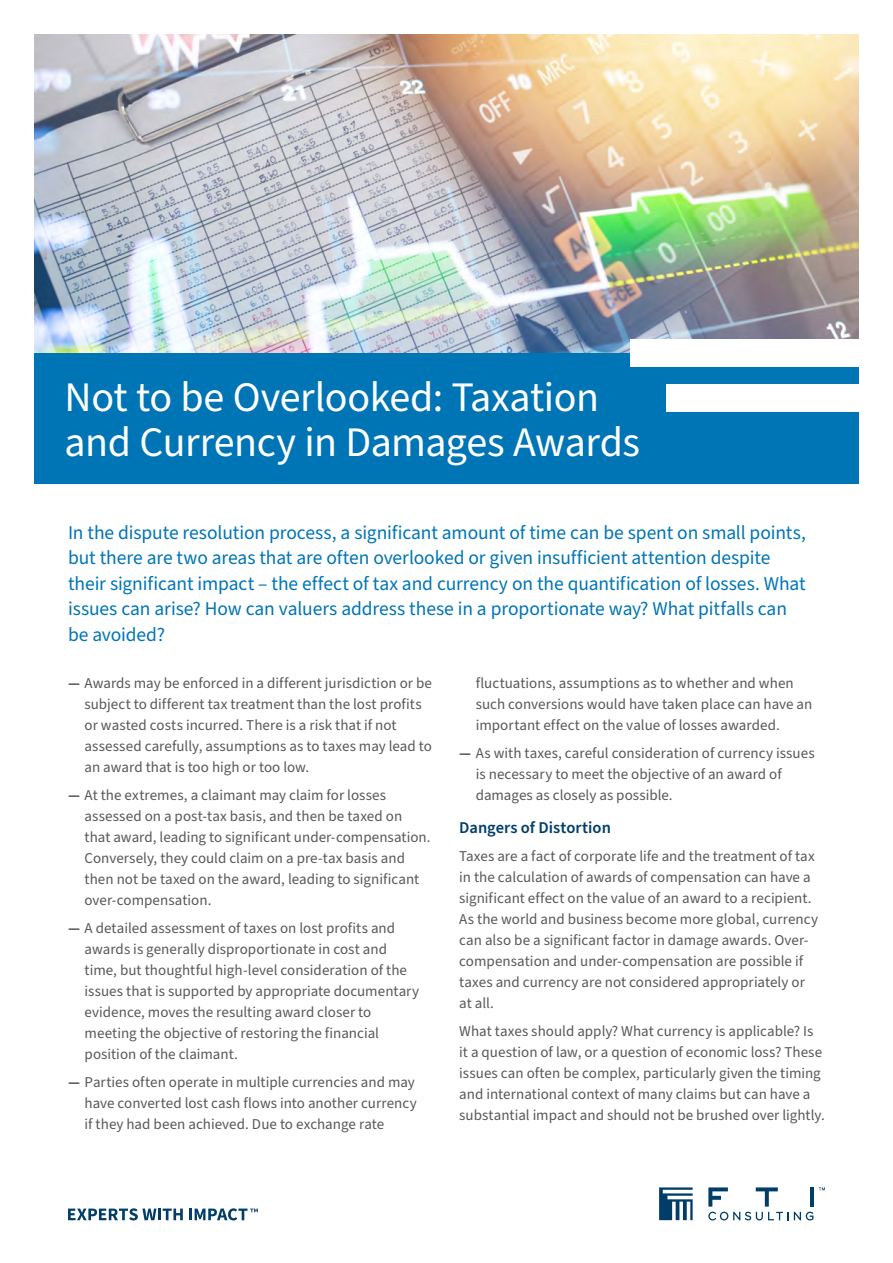
<style>
.page{position:relative;width:893px;height:1263px;background:#fff}
.page>*{position:absolute;margin:0;border:0;box-sizing:border-box;transform-origin:0 0}
.Headline{font:42px/45px "Source Sans Pro";letter-spacing:-.015em;color:#fff}
.Intro{font:19.5px/25.5px "Source Sans Pro";letter-spacing:-.005em;color:#0075b6}
.Subhead{font:600 16.5px "Source Sans Pro";color:#003e69}
.Body_Copy{font:15px/21px "Source Sans Pro";color:#57585a}
.s1{font-weight:700}
</style>
<div class="page">
<svg style="left:68px;top:1208px;width:115px;height:12px"></svg>
<svg style="left:189px;top:1208px;width:69px;height:12px"></svg>
<svg style="left:659px;top:1187px;width:34px;height:33px"></svg>
<svg style="left:708px;top:1212px;width:105px;height:8px"></svg>
<svg style="left:819px;top:1187px;width:6px;height:3px"></svg>
<svg style="left:756px;top:1187px;width:22px;height:19px"></svg>
<hr style="left:810px;top:1187px;width:4px;height:19px;background:#003e69">
<svg style="left:708px;top:1187px;width:20px;height:19px"></svg>
<img style="left:34px;top:34px;width:825px;height:319px">
<div style="left:34px;top:353px;width:825px;height:130px;background:#0075b6"></div>
<div style="left:630px;top:339px;width:229px;height:28px;background:#fff"></div>
<div style="left:666px;top:385px;width:193px;height:27px;background:#fff"></div>
<p class="Headline" style="left:65px;top:376px;width:577px">Not to be Overlooked: Taxation and Currency in Damages Awards</p>
<p class="Intro" style="left:68px;top:520px;width:739px">In the dispute resolution process, a significant amount of time can be spent on small points, but there are two areas that are often overlooked or given insufficient attention despite their significant impact – the effect of tax and currency on the quantification of losses. What issues can arise? How can valuers address these in a proportionate way? What pitfalls can be avoided?</p>
<p class="Body_Copy" style="left:85px;top:673px;width:349px;text-indent:-16px"><span class="s1">—</span> Awards may be enforced in a different jurisdiction or be subject to different tax treatment than the lost profits or wasted costs incurred. There is a risk that if not assessed carefully, assumptions as to taxes may lead to an award that is too high or too low.</p>
<p class="Body_Copy" style="left:85px;top:785px;width:348px;text-indent:-16px"><span class="s1">—</span> At the extremes, a claimant may claim for losses assessed on a post-tax basis, and then be taxed on that award, leading to significant under-compensation.<br>Conversely, they could claim on a pre-tax basis and then not be taxed on the award, leading to significant over-compensation.</p>
<p class="Body_Copy" style="left:85px;top:918px;width:336px;text-indent:-16px"><span class="s1">—</span> A detailed assessment of taxes on lost profits and awards is generally disproportionate in cost and time, but thoughtful high-level consideration of the issues that is supported by appropriate documentary evidence, moves the resulting award closer to meeting the objective of restoring the financial position of the claimant.</p>
<p class="Body_Copy" style="left:85px;top:1071px;width:334px;text-indent:-16px"><span class="s1">—</span> Parties often operate in multiple currencies and may have converted lost cash flows into another currency if they had been achieved. Due to exchange rate</p>
<p class="Body_Copy" style="left:476px;top:673px;width:338px">fluctuations, assumptions as to whether and when such conversions would have taken place can have an important effect on the value of losses awarded.</p>
<p class="Body_Copy" style="left:476px;top:743px;width:340px;text-indent:-16px"><span class="s1">—</span> As with taxes, careful consideration of currency issues is necessary to meet the objective of an award of damages as closely as possible.</p>
<p class="Subhead" style="left:459px;top:817px;width:153px">Dangers of Distortion</p>
<p class="Body_Copy" style="left:459px;top:846px;width:360px">Taxes are a fact of corporate life and the treatment of tax in the calculation of awards of compensation can have a significant effect on the value of an award to a recipient.<br>As the world and business become more global, currency can also be a significant factor in damage awards. Over&shy;compensation and under-compensation are possible if taxes and currency are not considered appropriately or at all.</p>
<p class="Body_Copy" style="left:459px;top:1021px;width:367px">What taxes should apply? What currency is applicable? Is it a question of law, or a question of economic loss? These issues can often be complex, particularly given the timing and international context of many claims but can have a substantial impact and should not be brushed over lightly.</p>
</div>
